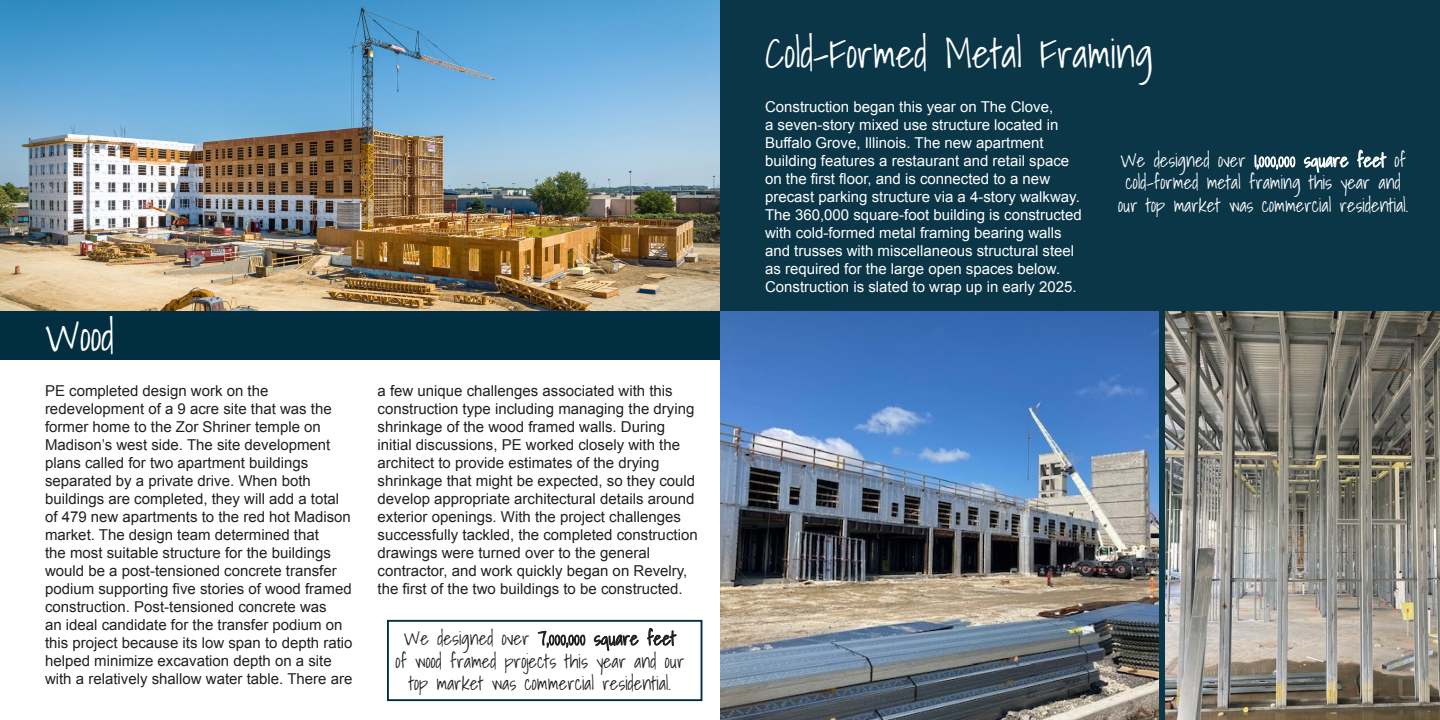
<style>
.page{position:relative;width:1440px;height:720px;background:#fff}
.page>*{position:absolute;margin:0;border:0;box-sizing:border-box;transform-origin:0 0}
.t1{font:300 40px "Shadows Into";color:#fff}
.t2{font:300 18.75px/22.5px "Shadows Into";color:#fff;text-align:center}
.t3{font:300 18.75px/22.5px "Shadows Into";color:#231f20;text-align:center}
.t4{font:15px/18px "Arial";color:#231f20}
.t5{font:15px/18px "Arial";color:#fff}
</style>
<div class="page">
<img style="left:0;top:0;width:720px;height:311px">
<div style="left:0;top:311px;width:731px;height:49px;background:#012e40"></div>
<div style="left:387px;top:620px;width:315px;height:81px;border:2px solid #012e40"></div>
<div style="left:720px;top:0;width:720px;height:720px;background:#0b3648"></div>
<img style="left:720px;top:311px;width:720px;height:409px">
<div style="left:1159px;top:304px;width:6px;height:416px;background:#0b3648"></div>
<p class="t1" style="left:45px;top:304px;width:71px">Wood</p>
<p class="t4" style="left:45px;top:382px;width:309px">PE completed design work on the redevelopment of a 9 acre site that was the former home to the Zor Shriner temple on Madison’s west side. The site development plans called for two apartment buildings separated by a private drive. When both buildings are completed, they will add a total of 479 new apartments to the red hot Madison market. The design team determined that<br>the most suitable structure for the buildings would be a post-tensioned concrete transfer podium supporting five stories of wood framed construction. Post-tensioned concrete was<br>an ideal candidate for the transfer podium on this project because its low span to depth ratio helped minimize excavation depth on a site with a relatively shallow water table. There are</p>
<p class="t4" style="left:378px;top:382px;width:322px">a few unique challenges associated with this construction type including managing the drying shrinkage of the wood framed walls. During initial discussions, PE worked closely with the architect to provide estimates of the drying shrinkage that might be expected, so they could develop appropriate architectural details around exterior openings. With the project challenges successfully tackled, the completed construction drawings were turned over to the general contractor, and work quickly began on Revelry, the first of the two buildings to be constructed.</p>
<p class="t3" style="left:395px;top:627px;width:291px">We designed over 7,000,000 square feet<br>of wood framed projects this year and our top market was commercial residential.</p>
<p class="t1" style="left:765px;top:21px;width:389px">Cold-Formed Metal Framing</p>
<p class="t5" style="left:765px;top:98px;width:318px">Construction began this year on The Clove,<br>a seven-story mixed use structure located in Buffalo Grove, Illinois. The new apartment building features a restaurant and retail space on the first floor, and is connected to a new precast parking structure via a 4-story walkway.<br>The 360,000 square-foot building is constructed with cold-formed metal framing bearing walls and trusses with miscellaneous structural steel as required for the large open spaces below.<br>Construction is slated to wrap up in early 2025.</p>
<p class="t2" style="left:1118px;top:149px;width:292px">We designed over 1,000,000 square feet of cold-formed metal framing this year and our top market was commercial residential.</p>
</div>
